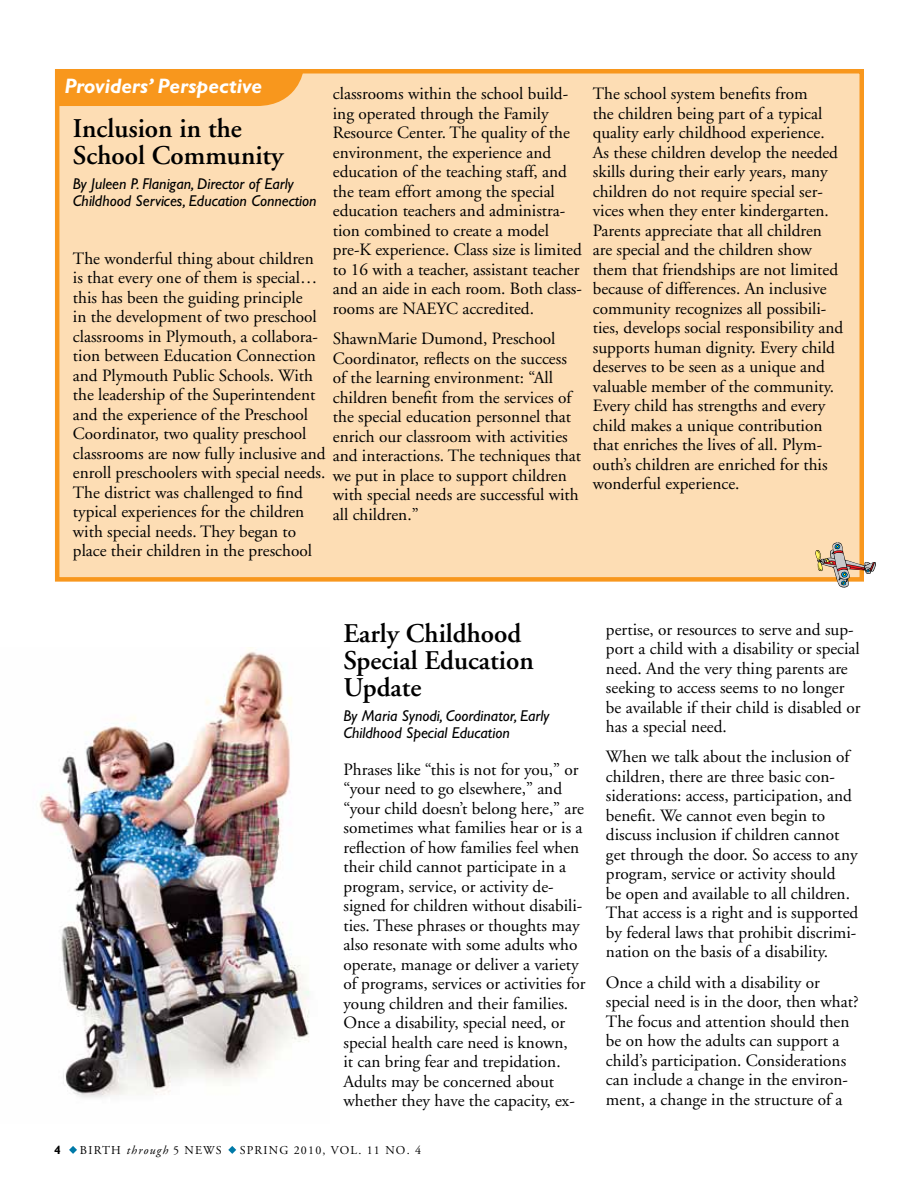
<style>
.page{position:relative;width:918px;height:1188px;background:#fff}
.page>*{position:absolute;margin:0;border:0;box-sizing:border-box;transform-origin:0 0}
.t1{font:600 27px/27px "Adobe Garamond";color:#000}
.t2{font:italic 700 21px "Gill Sans";color:#fff}
.t3{font:17.25px/19.5px "Adobe Garamond";color:#000}
.t4{font:italic 15.75px/17.2px "Gill Sans";color:#000}
.t5{font:12px "Adobe Garamond";letter-spacing:.1em;color:#000}
.t6{font:700 12px "Gill Sans";color:#000}
.s1{font-style:italic}
</style>
<div class="page">
<svg style="left:69px;top:1146px;width:8px;height:8px"></svg>
<svg style="left:228px;top:1146px;width:8px;height:8px"></svg>
<div style="left:57px;top:71px;width:805px;height:508px;background:#fdddb4"></div>
<div style="left:55px;top:69px;width:809px;height:513px;border:4px solid #f8971d"></div>
<div style="left:56px;top:71px;width:247px;height:35px;background:#f8971d"></div>
<svg style="left:815px;top:542px;width:61px;height:46px"></svg>
<img style="left:39px;top:647px;width:271px;height:451px">
<p class="t2" style="left:64px;top:74px;width:199px">Providers’ Perspective</p>
<p class="t3" style="left:333px;top:85px;width:251px">classrooms within the school build&shy;ing operated through the Family Resource Center. The quality of the environment, the experience and education of the teaching staff, and the team effort among the special education teachers and administra&shy;tion combined to create a model pre-K experience. Class size is limited to 16 with a teacher, assistant teacher and an aide in each room. Both class&shy;rooms are NAEY</p>
<h1 class="t1" style="left:73px;top:116px;width:212px">Inclusion in the<br>School Community</h1>
<p class="t4" style="left:73px;top:175px;width:245px">By Juleen P. Flanigan, Director of Early<br>Childhood Services, Education Connection</p>
<p class="t3" style="left:73px;top:249px;width:254px">The wonderful thing about children is that every one of them is special… this has been the guiding principle<br>in the development of two preschool classrooms in Plymouth, a collabora&shy;tion between Education Connection and Plymouth Public Schools. With the leadership of the Superintendent and the experience of the Preschool Coordinator, two quality preschool classrooms are now fully inclusive and enroll preschoolers with special needs.<br>The district was challenged to find typical experiences for the children with special needs. They began to place their children in the preschool</p>
<p class="t3" style="left:333px;top:294px;width:224px;line-height:30.3px;text-indent:113px">C accredited.<br>ShawnMarie Dumond, Preschool</p>
<p class="t3" style="left:333px;top:349px;width:250px">Coordinator, reflects on the success of the learning environment: “All children benefit from the services of the special education personnel that enrich our classroom with activities and interactions. The techniques that we put in place to support children with special needs are successful with all children.”</p>
<p class="t3" style="left:593px;top:85px;width:252px">The school system benefits from<br>the children being part of a typical quality early childhood experience.<br>As these children develop the needed skills during their early years, many children do not require special ser&shy;vices when they enter kindergarten.<br>Parents appreciate that all children are special and the children show them that friendships are not limited because of differences. An inclusive community recognizes all possibili&shy;ties, develops social responsibility and supports human dignity. Every child deserves to be seen as a unique and valuable member of the community.<br>Every child has strengths and every child makes a unique contribution that enriches the lives of all. Plym&shy;outh’s children are enriched for this wonderful experience.</p>
<h1 class="t1" style="left:344px;top:620px;width:192px">Early Childhood<br>Special Education<br>Update</h1>
<p class="t4" style="left:344px;top:707px;width:207px">By Maria Synodi, Coordinator, Early<br>Childhood Special Education</p>
<p class="t3" style="left:344px;top:760px;width:244px">Phrases like “this is not for you,” or “your need to go elsewhere,” and “your child doesn’t belong here,” are sometimes what families hear or is a reflection of how families feel when their child cannot participate in a program, service, or activity de&shy;signed for children without disabili&shy;ties. These phrases or thoughts may also resonate with some adults who operate, manage or deliver a variety of programs, services or activities for young children and their families.<br>Once a disability, special need, or special health care need is known,<br>it can bring fear and trepidation.<br>Adults may be concerned about whether they have the capacity, ex-</p>
<p class="t6" style="left:54px;top:1142px;width:8px">4</p>
<p class="t5" style="left:80px;top:1143px;width:143px">Birt h <span class="s1">through</span> 5 News</p>
<p class="t5" style="left:240px;top:1143px;width:9px">SPRIN</p>
<p class="t5" style="left:279px;top:1143px;width:143px">G 2010, Vol. 11 No. 4</p>
<p class="t3" style="left:606px;top:620px;width:256px">pertise, or resources to serve and sup&shy;port a child with a disability or special need. And the very thing parents are seeking to access seems to no longer be available if their child is disabled or has a special need.</p>
<p class="t3" style="left:606px;top:748px;width:254px">When we talk about the inclusion of children, there are three basic con&shy;siderations: access, participation, and benefit. We cannot even begin to discuss inclusion if children cannot get through the door. So access to any program, service or activity should<br>be open and available to all children.<br>That access is a right and is supported by federal laws that prohibit discrimi&shy;nation on the basis of a disability.</p>
<p class="t3" style="left:606px;top:973px;width:254px">Once a child with a disability or special need is in the door, then what?<br>The focus and attention should then be on how the adults can support a child’s participation. Considerations can include a change in the environ&shy;ment, a change in the structure of a</p>
</div>
